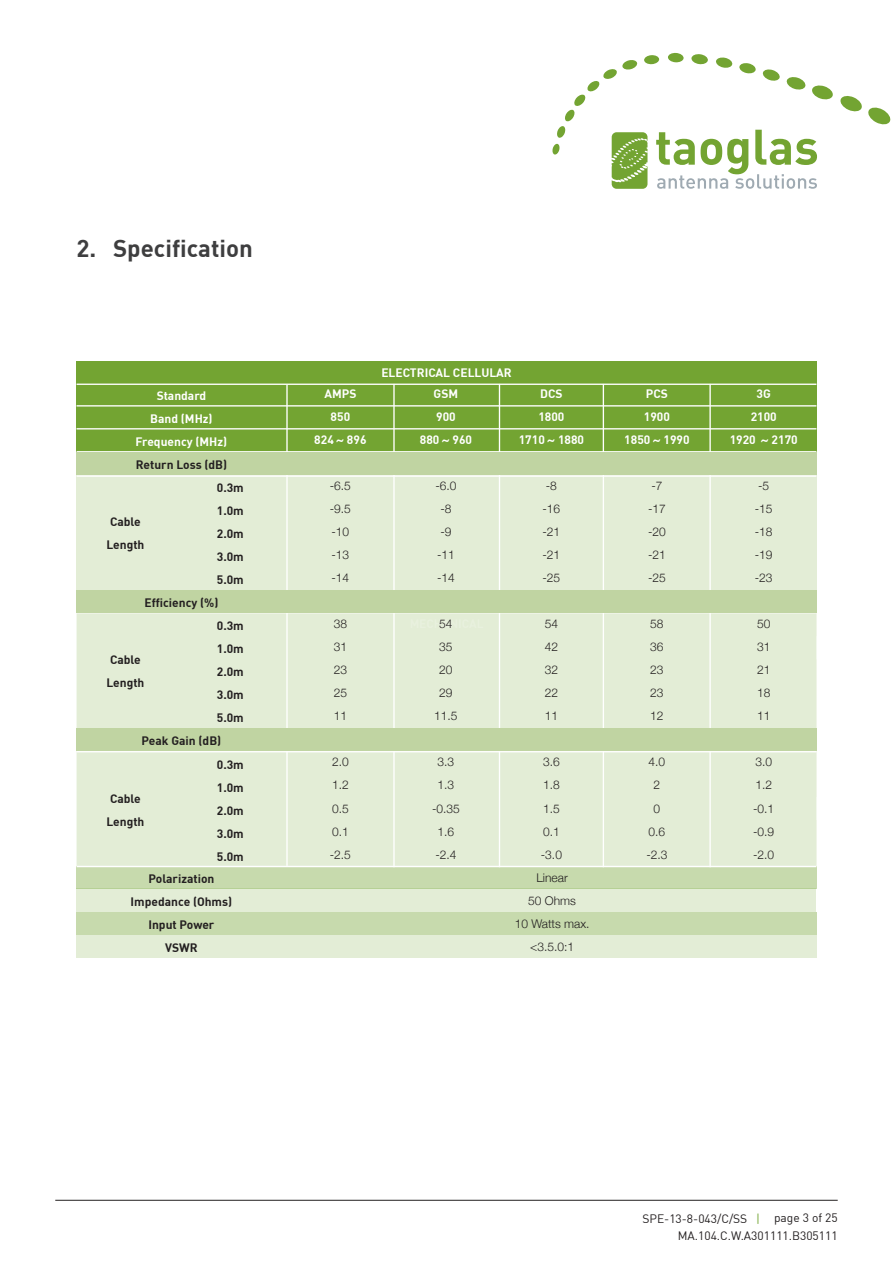
<style>
.page{position:relative;width:893px;height:1263px;background:#fff}
.page>*{position:absolute;margin:0;border:0;box-sizing:border-box;transform-origin:0 0}
.t1{font:700 24px "DIN";color:#3e3e3f}
.t2{font:300 12px/23px "Helvetica Neue";color:#231f20}
.t3{font:700 12px/23.1px "DIN";color:#231f20;text-align:center}
.t4{font:700 12px/23.1px "DIN";color:#fff;text-align:center}
.t5{font:12px/17.1px "DIN";color:#231f20;text-align:right}
.s1{font-family:"Helvetica"}
.s2{color:#73a432}
</style>
<div class="page">
<hr style="left:55px;top:1200px;width:783px;height:1px;background:#231f20">
<div style="left:644px;top:55px;width:15px;height:9px;background:#73a432;border-radius:50%"></div>
<svg style="left:656px;top:54px;width:235px;height:135px"></svg>
<svg style="left:552px;top:59px;width:95px;height:130px"></svg>
<div style="left:77px;top:912px;width:740px;height:23px;background:#c7daad"></div>
<div style="left:77px;top:889px;width:739px;height:23px;background:#e3edd6"></div>
<div style="left:77px;top:751px;width:740px;height:115px;background:#e3edd6"></div>
<div style="left:77px;top:866px;width:740px;height:23px;background:#c7daad"></div>
<div style="left:77px;top:935px;width:740px;height:23px;background:#e3edd6"></div>
<div style="left:77px;top:613px;width:740px;height:115px;background:#e3edd6"></div>
<div style="left:77px;top:406px;width:740px;height:23px;background:#73a432"></div>
<div style="left:77px;top:384px;width:740px;height:22px;background:#73a432"></div>
<div style="left:77px;top:361px;width:740px;height:23px;background:#73a432"></div>
<div style="left:77px;top:429px;width:740px;height:23px;background:#73a432"></div>
<hr style="left:77px;top:405px;width:739px;height:1px;background:#fff">
<div style="left:77px;top:475px;width:740px;height:115px;background:#e3edd6"></div>
<hr style="left:286px;top:385px;width:2px;height:481px;background:#fff">
<hr style="left:77px;top:751px;width:739px;height:1px;background:#fff">
<hr style="left:77px;top:428px;width:739px;height:1px;background:#fff">
<hr style="left:77px;top:451px;width:739px;height:1px;background:#fff">
<hr style="left:77px;top:384px;width:739px;height:1px;background:#fff">
<hr style="left:77px;top:475px;width:739px;height:2px;background:#fff">
<hr style="left:393px;top:384px;width:2px;height:483px;background:#fff">
<hr style="left:499px;top:384px;width:1px;height:483px;background:#fff">
<hr style="left:603px;top:384px;width:1px;height:483px;background:#fff">
<hr style="left:709px;top:384px;width:2px;height:483px;background:#fff">
<div style="left:77px;top:590px;width:740px;height:23px;background:#c0d4a2"></div>
<div style="left:77px;top:452px;width:740px;height:23px;background:#c0d4a2"></div>
<div style="left:77px;top:728px;width:740px;height:23px;background:#c0d4a2"></div>
<hr style="left:77px;top:866px;width:739px;height:1px;background:#fff">
<h1 class="t1" style="left:77px;top:238px;width:178px">2. Specification</h1>
<p class="t4" style="left:136px;top:384px;width:93px">Standard<br>Band (MHz)<br>Frequency (MHz)</p>
<p class="t3" style="left:136px;top:453px;width:93px">Return Loss (dB)</p>
<p class="t3" style="left:106px;top:511px;width:40px">Cable<br>Length</p>
<p class="t3" style="left:217px;top:477px;width:28px;text-align:justify">0.3m 1.0m 2.0m 3.0m 5.0m</p>
<p class="t3" style="left:144px;top:592px;width:75px">Efficiency (%)</p>
<p class="t3" style="left:106px;top:649px;width:40px">Cable<br>Length</p>
<p class="t3" style="left:217px;top:614px;width:28px;text-align:justify">0.3m 1.0m 2.0m 3.0m 5.0m</p>
<p class="t3" style="left:142px;top:730px;width:81px">Peak Gain (dB)</p>
<p class="t3" style="left:106px;top:788px;width:40px">Cable<br>Length</p>
<p class="t3" style="left:217px;top:753px;width:28px;text-align:justify">0.3m 1.0m 2.0m 3.0m 5.0m</p>
<p class="t3" style="left:131px;top:868px;width:103px">Polarization<br>Impedance (Ohms)<br>Input Power<br>VSWR</p>
<p class="t4" style="left:314px;top:383px;width:54px">AMPS<br>850<br>824 <span class="s1">~</span> 896</p>
<p class="t2" style="left:330px;top:474px;width:23px">-6.5 -9.5 -10 -13 -14</p>
<p class="t2" style="left:334px;top:613px;width:15px;text-align:justify">38<br>31<br>23<br>25<br>11</p>
<p class="t2" style="left:330px;top:751px;width:23px">2.0<br>1.2<br>0.5<br>0.1 -2.5</p>
<p class="t4" style="left:381px;top:361px;width:132px">ELECTRICAL CELLULAR</p>
<p class="t4" style="left:420px;top:383px;width:54px">GSM<br>900<br>880 <span class="s1">~</span> 960</p>
<p class="t2" style="left:435px;top:474px;width:23px">-6.0 -8 -9 -11 -14</p>
<p class="t2" style="left:434px;top:613px;width:25px;text-align:center">54<br>35<br>20<br>29<br>11.5</p>
<p class="t2" style="left:432px;top:751px;width:29px;text-align:center">3.3<br>1.3 -0.35<br>1.6 -2.4</p>
<p class="t4" style="left:519px;top:383px;width:67px">DCS<br>1800<br>1710 <span class="s1">~</span> 1880</p>
<p class="t2" style="left:543px;top:474px;width:19px">-8 -16 -21 -21 -25</p>
<p class="t2" style="left:545px;top:613px;width:15px;text-align:justify">54<br>42<br>32<br>22<br>11</p>
<p class="t2" style="left:541px;top:751px;width:23px">3.6<br>1.8<br>1.5<br>0.1 -3.0</p>
<p class="t2" style="left:515px;top:866px;width:76px;text-align:center">Linear<br>50 Ohms<br>10 Watts max. &lt;3.5.0:1</p>
<p class="t4" style="left:624px;top:383px;width:67px">PCS<br>1900<br>1850 <span class="s1">~</span> 1990</p>
<p class="t2" style="left:648px;top:474px;width:19px">-7 -17 -20 -21 -25</p>
<p class="t2" style="left:650px;top:613px;width:15px;text-align:justify">58<br>36<br>23<br>23<br>12</p>
<p class="t2" style="left:646px;top:751px;width:23px;text-align:center">4.0<br>2<br>0<br>0.6 -2.3</p>
<p class="t4" style="left:730px;top:383px;width:70px">3G<br>2100<br>1920 <span class="s1">~</span> 2170</p>
<p class="t2" style="left:755px;top:474px;width:19px">-5 -15 -18 -19 -23</p>
<p class="t2" style="left:757px;top:613px;width:15px;text-align:justify">50<br>31<br>21<br>18<br>11</p>
<p class="t2" style="left:753px;top:751px;width:23px">3.0<br>1.2 -0.1 -0.9 -2.0</p>
<p class="t5" style="left:642px;top:1211px;width:197px">SPE-13-8-043/C/SS <span class="s2">|</span> page 3 of 25<br>MA.104.C.W.A301111.B305111</p>
</div>
